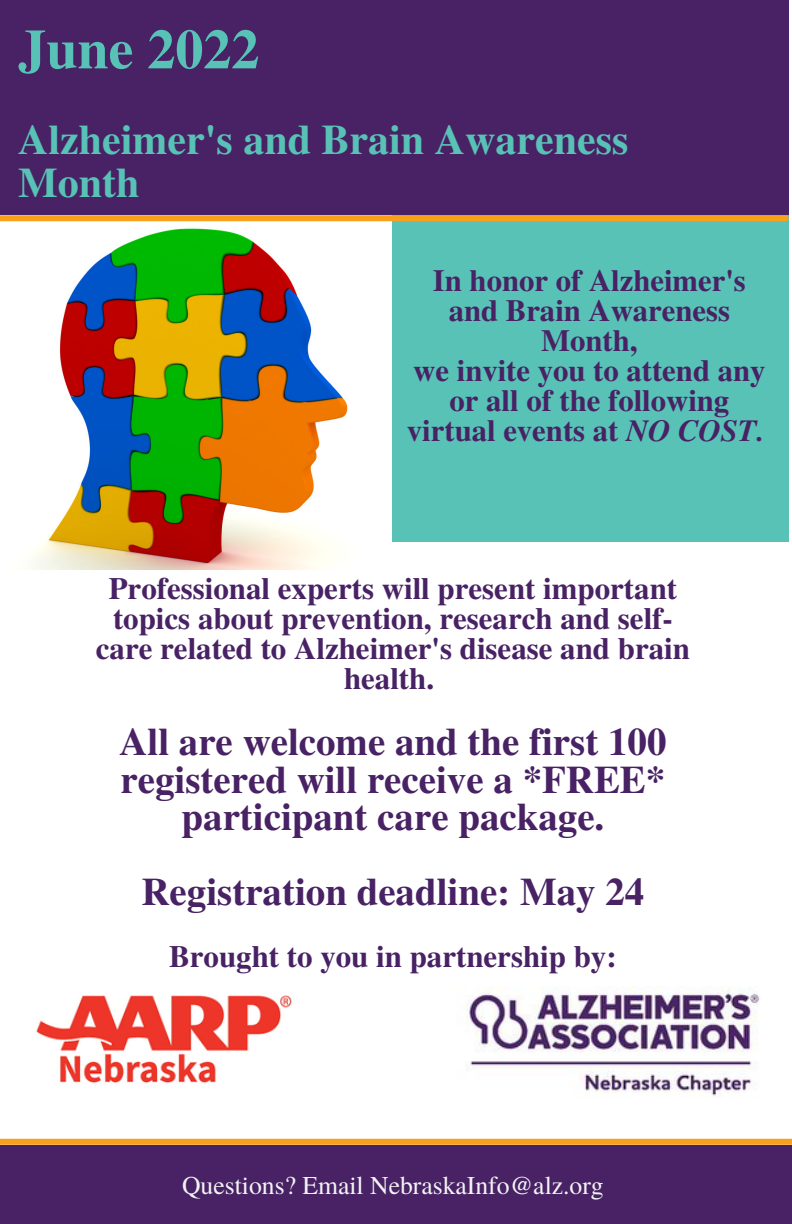
<style>
.page{position:relative;width:792px;height:1224px;background:#fff}
.page>*{position:absolute;margin:0;border:0;box-sizing:border-box;transform-origin:0 0}
.t1{font:700 56px "Te X Gyre Termes";color:#58c2b6}
.t2{font:700 42px "Te X Gyre Termes";color:#58c2b6}
.t3{font:700 39px/37.6px "Te X Gyre Termes";color:#482264;text-align:center}
.t4{font:700 31px/30px "Te X Gyre Termes";color:#482264;text-align:center}
.t5{font:700 30.8px/30px "Te X Gyre Termes";color:#482264;text-align:center}
.t6{font:25.6px "Te X Gyre Termes";color:#f2f3f4}
.s1{font-style:italic}
</style>
<div class="page">
<div style="left:0;top:0;width:789px;height:216px;background:#482264"></div>
<div style="left:0;top:1145px;width:792px;height:79px;background:#482264"></div>
<img style="left:465px;top:987px;width:295px;height:111px">
<img style="left:37px;top:996px;width:255px;height:88px">
<div style="left:390px;top:215px;width:399px;height:327px;background:#58c2b6"></div>
<div style="left:0;top:1139px;width:792px;height:6px;background:#f8a11c"></div>
<img style="left:0;top:221px;width:391px;height:348px">
<div style="left:0;top:215px;width:786px;height:6px;background:#f8a11c"></div>
<p class="t1" style="left:18px;top:6px;width:243px">June 2022</p>
<p class="t2" style="left:18px;top:107px;width:612px">Alzheimer's and Brain Awareness</p>
<p class="t2" style="left:18px;top:150px;width:123px">Month</p>
<p class="t5" style="left:433px;top:264px;width:314px">In honor of Alzheimer's and Brain Awareness<br>Month,</p>
<p class="t5" style="left:407px;top:354px;width:360px">we invite you to attend any or all of the following virtual events at <span class="s1">NO COST.</span></p>
<p class="t4" style="left:96px;top:572px;width:596px">Professional experts will present important topics about prevention, research and self&shy;care related to Alzheimer's disease and brain health.</p>
<p class="t3" style="left:119px;top:721px;width:549px">All are welcome and the first 100 registered will receive a *FREE* participant care package.</p>
<p class="t3" style="left:142px;top:871px;width:504px">Registration deadline: May 24</p>
<p class="t4" style="left:169px;top:940px;width:449px">Brought to you in partnership by:</p>
<p class="t6" style="left:182px;top:1167px;width:423px">Questions? Email NebraskaInfo@alz.org</p>
</div>
